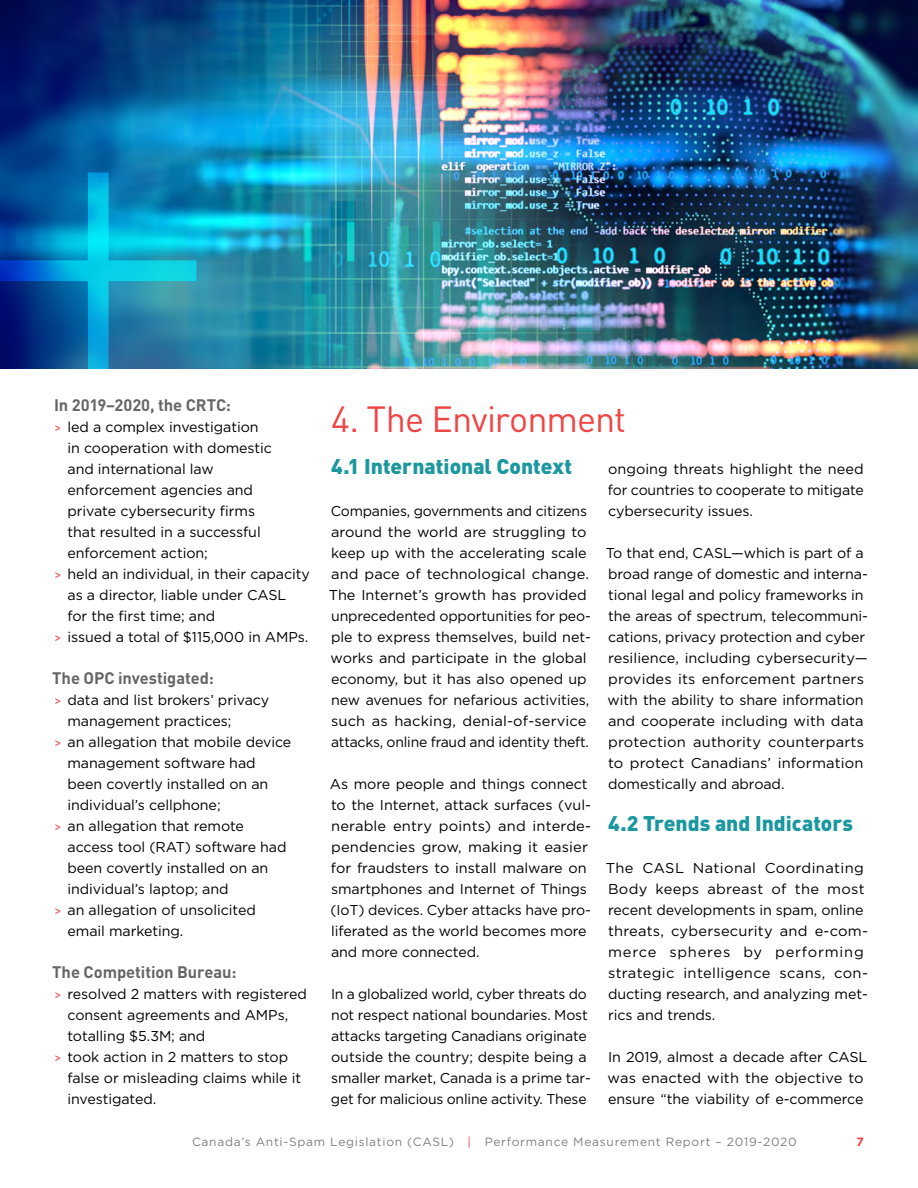
<style>
.page{position:relative;width:918px;height:1188px;background:#fff}
.page>*{position:absolute;margin:0;border:0;box-sizing:border-box;transform-origin:0 0}
.t1{font:36px "FFDIN Pro";letter-spacing:-.03em;color:#ee4645}
.Sub_1{font:900 21px "FFDIN Pro";color:#1a979f}
.Sub_3{font:700 16.5px "FFDIN Pro";letter-spacing:-.005em;color:#666}
.Body{font:14.25px/21px "Gotham";letter-spacing:-.005em;color:#000}
.Body-2{font:14.25px/21px "Gotham";letter-spacing:.015em;color:#000}
.t2{font:12px "Gotham";letter-spacing:.06em;color:#808080}
.t3{font:700 12px "Gotham";color:#ee4645}
.s1{font-family:"FFDIN Pro";color:#ee4645}
.s2{color:#ee4645}
</style>
<div class="page">
<img style="left:0;top:0;width:918px;height:369px">
<svg style="left:0;top:173px;width:196px;height:196px;background:#0b7cb1"></svg>
<p class="Sub_3" style="left:54px;top:391px;width:179px">In 2019–2020, the CRTC:</p>
<p class="Body" style="left:68px;top:416px;width:206px;text-indent:-14px"><span class="s1">&gt;</span> led a complex investigation in cooperation with domestic and international law enforcement agencies and private cybersecurity firms that resulted in a successful enforcement action;</p>
<p class="Body" style="left:68px;top:563px;width:244px;text-indent:-14px"><span class="s1">&gt;</span> held an individual, in their capacity as a director, liable under CASL<br>for the first time; and</p>
<p class="Body" style="left:54px;top:626px;width:256px"><span class="s1">&gt;</span> issued a total of $115,000 in AMPs.</p>
<p class="Sub_3" style="left:52px;top:664px;width:163px">The OPC investigated:</p>
<p class="Body" style="left:68px;top:689px;width:203px;text-indent:-14px"><span class="s1">&gt;</span> data and list brokers’ privacy management practices;</p>
<p class="Body" style="left:68px;top:731px;width:225px;text-indent:-14px"><span class="s1">&gt;</span> an allegation that mobile device management software had been covertly installed on an individual’s cellphone;</p>
<p class="Body" style="left:68px;top:815px;width:221px;text-indent:-14px"><span class="s1">&gt;</span> an allegation that remote access tool (RAT) software had been covertly installed on an individual’s laptop; and</p>
<p class="Body" style="left:68px;top:899px;width:190px;text-indent:-14px"><span class="s1">&gt;</span> an allegation of unsolicited email marketing.</p>
<p class="Sub_3" style="left:52px;top:958px;width:186px">The Competition Bureau:</p>
<p class="Body" style="left:68px;top:983px;width:241px;text-indent:-14px"><span class="s1">&gt;</span> resolved 2 matters with registered consent agreements and AMPs, totalling $5.3M; and</p>
<p class="Body" style="left:68px;top:1046px;width:235px;text-indent:-14px"><span class="s1">&gt;</span> took action in 2 matters to stop false or misleading claims while it investigated.</p>
<p class="t1" style="left:331px;top:391px;width:296px">4. The Environment</p>
<p class="Sub_1" style="left:331px;top:448px;width:242px">4.1 International Context</p>
<p class="Body" style="left:329px;top:500px;width:264px">Companies, governments and citizens around the world are struggling to keep up with the accelerating scale and pace of technological change.<br>The Internet’s growth has provided unprecedented opportunities for peo&shy;ple to express themselves, build net&shy;works and participate in the global economy, but it has also opened up new avenues for nefarious activities, such as hacking, denial-of-service attacks, online fraud and identity theft.</p>
<p class="Body" style="left:330px;top:773px;width:263px">As more people and things connect to the Internet, attack surfaces (vul&shy;nerable entry points) and interde&shy;pendencies grow, making it easier for fraudsters to install malware on smartphones and Internet of Things (IoT) devices. Cyber attacks have pro&shy;liferated as the world becomes more and more connected.</p>
<p class="Body" style="left:331px;top:983px;width:261px">In a globalized world, cyber threats do not respect national boundaries. Most attacks targeting Canadians originate outside the country; despite being a smaller market, Canada is a prime tar&shy;get for malicious online activity. These</p>
<p class="Body" style="left:608px;top:458px;width:257px;text-align:justify">ongoing threats highlight the need for countries to cooperate to mitigate cybersecurity issues.</p>
<p class="Body" style="left:606px;top:542px;width:264px">To that end, CASL—which is part of a broad range of domestic and interna&shy;tional legal and policy frameworks in the areas of spectrum, telecommuni&shy;cations, privacy protection and cyber resilience, including cybersecurity— provides its enforcement partners with the ability to share information and cooperate including with data protection authority counterparts to protect Canadians’ information domestically and abroad.</p>
<p class="Sub_1" style="left:608px;top:805px;width:246px">4.2 Trends and Indicators</p>
<p class="Body-2" style="left:606px;top:857px;width:264px">The CASL National Coordinating<br>Body keeps abreast of the most recent developments in spam, online threats, cybersecurity and e-com&shy;merce spheres by performing strategic intelligence scans, con&shy;ducting research, and analyzing met&shy;rics and trends.</p>
<p class="Body" style="left:608px;top:1046px;width:261px">In 2019, almost a decade after CASL was enacted with the objective to ensure “the viability of e-commerce</p>
<p class="t2" style="left:192px;top:1134px;width:606px">Canada’s Anti-Spam Legislation (CASL) <span class="s2">|</span> Performance Measurement Report – 2019-2020</p>
<p class="t3" style="left:857px;top:1134px;width:9px">7</p>
</div>
